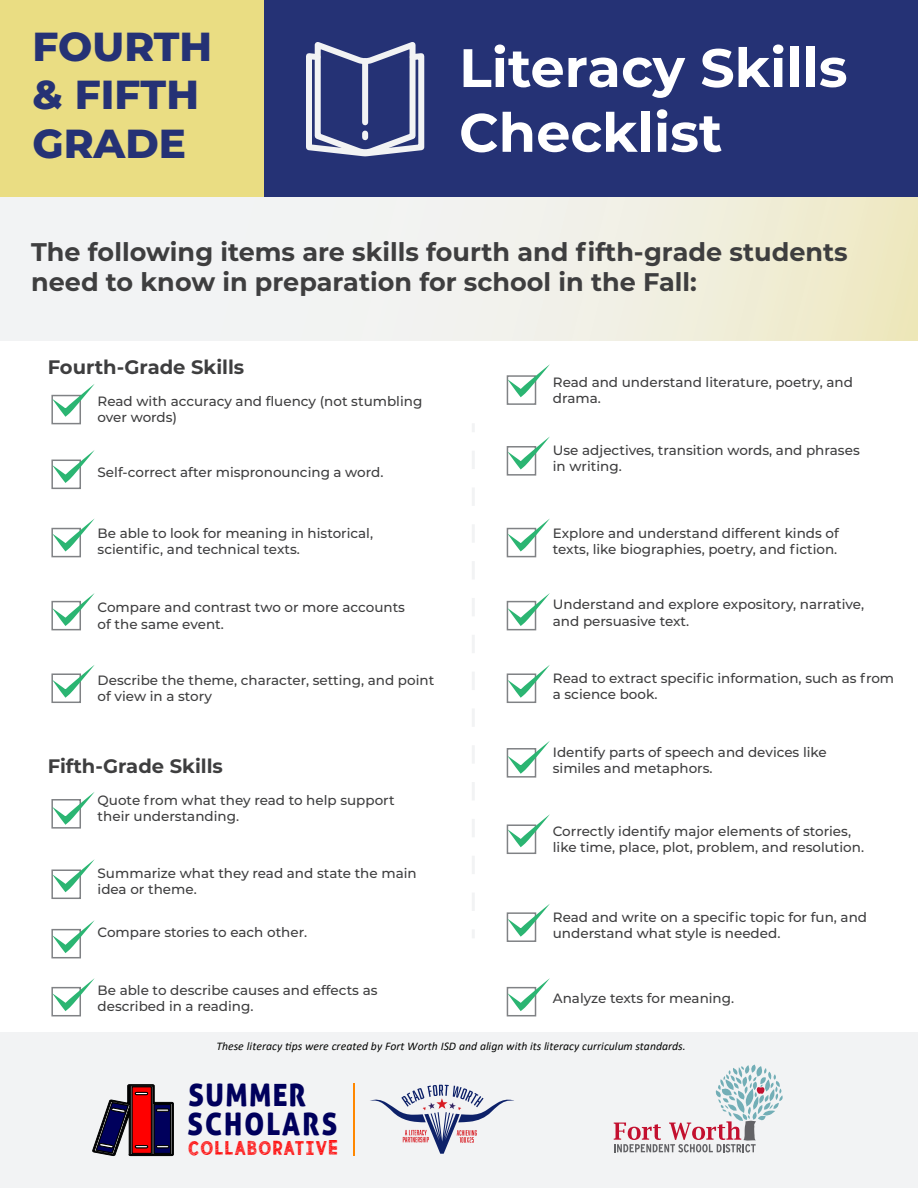
<style>
.page{position:relative;width:918px;height:1188px;background:#fff}
.page>*{position:absolute;margin:0;border:0;box-sizing:border-box;transform-origin:0 0}
.t1{font:700 54px/64.8px "Montserrat";color:#fff}
.t2{font:800 40.5px/48.6px "Montserrat";color:#253275}
.t3{font:30.75px/28.5px "Aller Display";letter-spacing:.065em;color:#00005c;scale:.91 1}
.t4{font:30.75px "meatloafsketched";letter-spacing:.07em;color:#f00;scale:.91 1}
.t5{font:700 25.5px/30.6px "Montserrat";color:#3e3e3f}
.t6{font:700 19.5px "Montserrat";color:#3e3e3f}
.t7{font:500 13.5px/16.2px "Montserrat";color:#3e3e3f}
.t8{font:italic 11.7px "Calibri";letter-spacing:.005em;color:#040503}
</style>
<div class="page">
<svg style="left:0;top:197px;width:918px;height:143px"></svg>
<div style="left:0;top:0;width:918px;height:197px;background:#253275"></div>
<div style="left:0;top:1033px;width:918px;height:155px;background:#f2f3f4"></div>
<svg style="left:370px;top:1100px;width:144px;height:54px"></svg>
<hr style="left:354px;top:1083px;width:1px;height:73px;background:#ff8700">
<svg style="left:93px;top:1084px;width:81px;height:72px;background:#69324a"></svg>
<svg style="left:614px;top:1068px;width:168px;height:84px"></svg>
<div style="left:0;top:0;width:264px;height:197px;background:#eadd83"></div>
<div style="left:507px;top:375px;width:29px;height:30px;background:#fff;border:2px solid #808285"></div>
<div style="left:507px;top:446px;width:29px;height:30px;background:#fff;border:2px solid #808285"></div>
<div style="left:507px;top:528px;width:29px;height:29px;background:#fff;border:2px solid #808285"></div>
<div style="left:507px;top:601px;width:29px;height:29px;background:#fff;border:2px solid #808285"></div>
<div style="left:507px;top:673px;width:29px;height:30px;background:#fff;border:2px solid #808285"></div>
<div style="left:507px;top:748px;width:29px;height:30px;background:#fff;border:2px solid #808285"></div>
<div style="left:507px;top:824px;width:29px;height:30px;background:#fff;border:2px solid #808285"></div>
<div style="left:507px;top:912px;width:29px;height:30px;background:#fff;border:2px solid #808285"></div>
<svg style="left:515px;top:375px;width:11px;height:22px"></svg>
<svg style="left:515px;top:446px;width:11px;height:23px"></svg>
<svg style="left:515px;top:527px;width:11px;height:24px"></svg>
<svg style="left:515px;top:600px;width:11px;height:26px"></svg>
<svg style="left:515px;top:673px;width:11px;height:25px"></svg>
<svg style="left:515px;top:748px;width:11px;height:26px"></svg>
<svg style="left:515px;top:824px;width:11px;height:23px"></svg>
<svg style="left:515px;top:912px;width:11px;height:25px"></svg>
<div style="left:507px;top:987px;width:29px;height:29px;background:#fff;border:2px solid #808285"></div>
<svg style="left:515px;top:986px;width:11px;height:25px"></svg>
<svg style="left:314px;top:42px;width:102px;height:112px"></svg>
<div style="left:151px;top:53px;width:114px;height:97px;background:#eadd83"></div>
<svg style="left:306px;top:53px;width:84px;height:95px"></svg>
<svg style="left:401px;top:53px;width:24px;height:95px"></svg>
<svg style="left:26px;top:148px;width:114px;height:95px"></svg>
<svg style="left:151px;top:148px;width:114px;height:95px"></svg>
<svg style="left:276px;top:148px;width:114px;height:95px;fill:#f2f3f1"></svg>
<svg style="left:401px;top:148px;width:114px;height:95px"></svg>
<svg style="left:526px;top:148px;width:114px;height:95px"></svg>
<svg style="left:651px;top:148px;width:113px;height:95px"></svg>
<svg style="left:776px;top:148px;width:113px;height:95px"></svg>
<div style="left:26px;top:243px;width:114px;height:97px;background:#f2f3f4"></div>
<div style="left:151px;top:243px;width:114px;height:97px;background:#f2f3f4"></div>
<div style="left:276px;top:243px;width:114px;height:97px;background:#f2f3f2"></div>
<div style="left:401px;top:243px;width:114px;height:97px;background:#f2f2ef"></div>
<div style="left:526px;top:243px;width:114px;height:97px;background:#f1f0e8"></div>
<div style="left:651px;top:243px;width:113px;height:97px;background:#f0eedc"></div>
<div style="left:776px;top:243px;width:113px;height:97px;background:#efebcb"></div>
<div style="left:26px;top:338px;width:114px;height:97px;background:#fff"></div>
<div style="left:151px;top:338px;width:114px;height:97px;background:#fff"></div>
<div style="left:276px;top:338px;width:114px;height:97px;background:#fff"></div>
<div style="left:401px;top:338px;width:114px;height:97px;background:#fff"></div>
<div style="left:526px;top:338px;width:114px;height:97px;background:#fff"></div>
<div style="left:651px;top:338px;width:113px;height:97px;background:#fff"></div>
<div style="left:776px;top:338px;width:113px;height:97px;background:#fff"></div>
<div style="left:401px;top:433px;width:114px;height:97px;background:#fff"></div>
<div style="left:526px;top:433px;width:114px;height:97px;background:#fff"></div>
<div style="left:401px;top:528px;width:114px;height:97px;background:#fff"></div>
<div style="left:526px;top:528px;width:114px;height:97px;background:#fff"></div>
<div style="left:401px;top:623px;width:114px;height:97px;background:#fff"></div>
<div style="left:526px;top:623px;width:114px;height:97px;background:#fff"></div>
<div style="left:401px;top:719px;width:114px;height:96px;background:#fff"></div>
<div style="left:526px;top:719px;width:114px;height:96px;background:#fff"></div>
<div style="left:401px;top:814px;width:114px;height:96px;background:#fff"></div>
<div style="left:526px;top:814px;width:114px;height:96px;background:#fff"></div>
<div style="left:401px;top:909px;width:114px;height:96px;background:#fff"></div>
<div style="left:526px;top:909px;width:114px;height:96px;background:#fff"></div>
<svg style="left:26px;top:1004px;width:114px;height:96px"></svg>
<div style="left:151px;top:1004px;width:114px;height:96px;background:linear-gradient(to right,#f3f3f4,#f7f8f8)"></div>
<div style="left:276px;top:1004px;width:114px;height:96px;background:linear-gradient(to right,#f6f6f7,#f6f6f5)"></div>
<svg style="left:401px;top:1004px;width:114px;height:96px"></svg>
<div style="left:526px;top:1004px;width:114px;height:96px;background:linear-gradient(to right,#f5f5f6,#f6f7f7)"></div>
<svg style="left:651px;top:1004px;width:113px;height:96px"></svg>
<div style="left:776px;top:1004px;width:113px;height:96px;background:linear-gradient(to right,#f4f6f6,#f6f7f7)"></div>
<h2 class="t2" style="left:32px;top:20px;width:181px">FOURTH &amp; FIFTH<br>GRADE</h2>
<h1 class="t1" style="left:459px;top:33px;width:390px">Literacy Skills<br>Checklist</h1>
<h3 class="t5" style="left:31px;top:235px;width:818px">The following items are skills fourth and fifth-grade students need to know in preparation for school in the Fall:</h3>
<h3 class="t6" style="left:48px;top:353px;width:198px">Fourth-Grade Skills</h3>
<p class="t7" style="left:98px;top:393px;width:326px">Read with accuracy and fluency (not stumbling over words)</p>
<p class="t7" style="left:98px;top:464px;width:287px">Self-correct after mispronouncing a word.</p>
<p class="t7" style="left:98px;top:524px;width:277px">Be able to look for meaning in historical, scientific, and technical texts.</p>
<p class="t7" style="left:98px;top:599px;width:309px">Compare and contrast two or more accounts of the same event.</p>
<p class="t7" style="left:98px;top:671px;width:338px">Describe the theme, character, setting, and point of view in a story</p>
<h3 class="t6" style="left:48px;top:752px;width:177px">Fifth-Grade Skills</h3>
<p class="t7" style="left:98px;top:792px;width:298px">Quote from what they read to help support their understanding.</p>
<p class="t7" style="left:98px;top:864px;width:321px">Summarize what they read and state the main idea or theme.</p>
<p class="t7" style="left:98px;top:924px;width:211px">Compare stories to each other.</p>
<p class="t7" style="left:553px;top:373px;width:302px">Read and understand literature, poetry, and drama.</p>
<p class="t7" style="left:553px;top:442px;width:308px">Use adjectives, transition words, and phrases in writing.</p>
<p class="t7" style="left:553px;top:524px;width:287px">Explore and understand different kinds of texts, like biographies, poetry, and fiction.</p>
<p class="t7" style="left:553px;top:596px;width:313px">Understand and explore expository, narrative, and persuasive text.</p>
<p class="t7" style="left:553px;top:670px;width:343px">Read to extract specific information, such as from a science book.</p>
<p class="t7" style="left:553px;top:744px;width:275px">Identify parts of speech and devices like similes and metaphors.</p>
<p class="t7" style="left:553px;top:822px;width:313px">Correctly identify major elements of stories, like time, place, plot, problem, and resolution.</p>
<p class="t7" style="left:553px;top:909px;width:316px">Read and write on a specific topic for fun, and understand what style is needed.</p>
<p class="t7" style="left:98px;top:982px;width:281px">Be able to describe causes and effects as described in a reading.</p>
<p class="t7" style="left:553px;top:989px;width:183px">Analyze texts for meaning.</p>
<p class="t8" style="left:216px;top:1038px;width:471px">These literacy tips were created by Fort Worth ISD and align with its literacy curriculum standards.</p>
<h3 class="t3" style="left:188px;top:1080px;width:166px">SUMMER<br>SCHOLARS</h3>
<h3 class="t4" style="left:188px;top:1133px;width:166px">COLLABORATIVE</h3>
</div>
